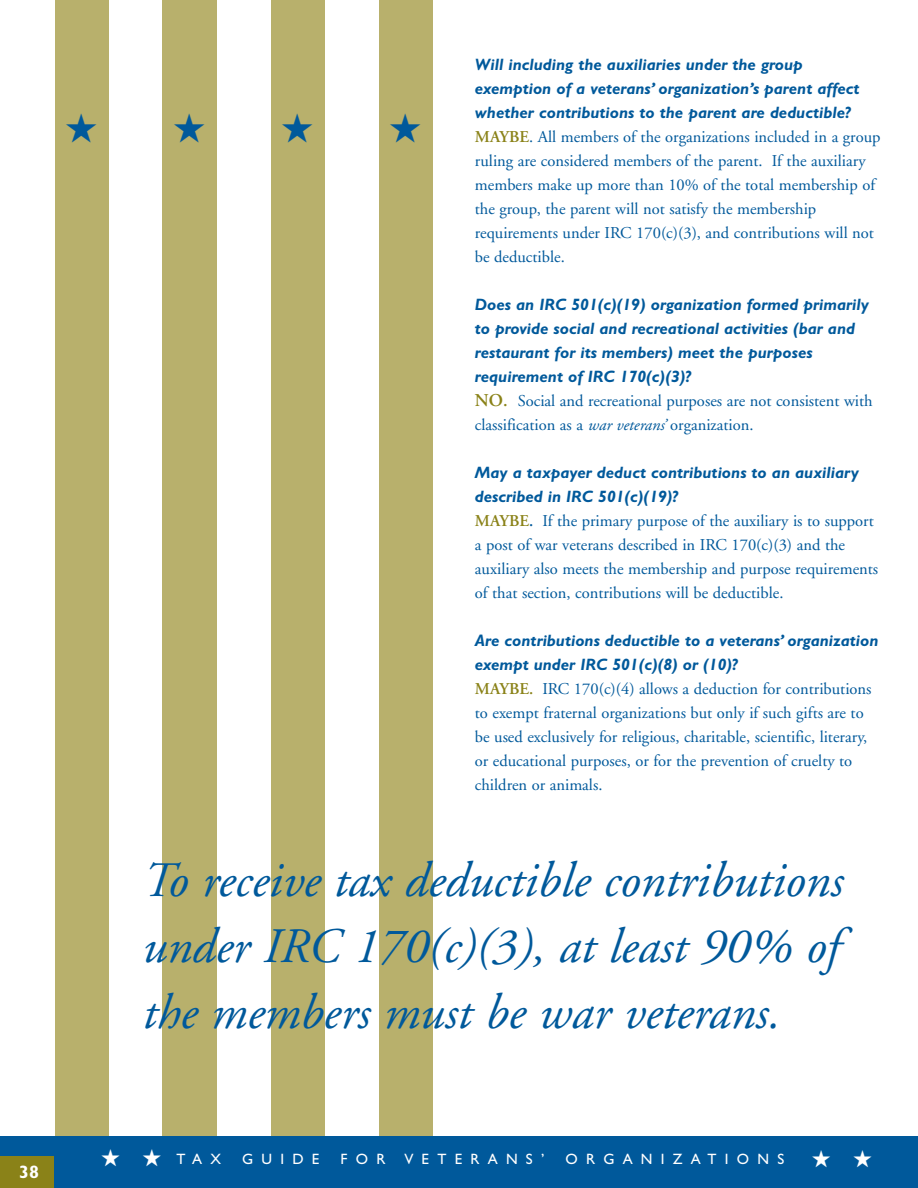
<style>
.page{position:relative;width:918px;height:1188px;background:#fff}
.page>*{position:absolute;margin:0;border:0;box-sizing:border-box;transform-origin:0 0}
.t1{font:italic 49.5px/66px "Adobe Garamond";color:#00599b;text-align:justify}
.t2{font:700 18px "Gill Sans";color:#fff}
.t3{font:16.5px/24px "Adobe Garamond";color:#00599b}
.t4{font:italic 700 16.5px/24px "Gill Sans";color:#00599b}
.t5{font:15px "Gill Sans";letter-spacing:.55em;color:#fff}
.s1{font-weight:600;color:#8a8218}
.s2{font-weight:600;font-size:18px;color:#8a8218}
.s3{font-style:italic}
.s4{font-weight:600}
</style>
<div class="page">
<div style="left:55px;top:0;width:54px;height:1170px;background:#b8b06c"></div>
<div style="left:163px;top:0;width:54px;height:1170px;background:#b8b06c"></div>
<div style="left:271px;top:0;width:54px;height:1188px;background:#b8b06c"></div>
<div style="left:379px;top:0;width:54px;height:1188px;background:#b8b06c"></div>
<div style="left:0;top:1136px;width:918px;height:52px;background:#00599b"></div>
<div style="left:0;top:1157px;width:54px;height:31px;background:#8a8218"></div>
<svg style="left:162px;top:114px;width:1px;height:29px"></svg>
<p class="t2" style="left:19px;top:1166px;width:21px">38</p>
<p class="t4" style="left:475px;top:54px;width:386px">Will including the auxiliaries under the group exemption of a veterans’ organization’s parent affect whether contributions to the parent are deductible?</p>
<p class="t3" style="left:475px;top:126px;width:407px"><span class="s1">MAYBE</span>. All members of the organizations included in a group ruling are considered members of the parent. If the auxiliary members make up more than 10% of the total membership of the group, the parent will not satisfy the membership requirements under IRC 170(c)(3), and contributions will not be deductible.</p>
<p class="t4" style="left:475px;top:294px;width:395px">Does an IRC 501(c)(19) organization formed primarily to provide social and recreational activities (bar and restaurant for its members) meet the purposes requirement of IRC 170(c)(3)?</p>
<p class="t3" style="left:475px;top:390px;width:399px"><span class="s2">NO.</span> Social and recreational purposes are not consistent with classification as a <span class="s3">war veterans’</span> organization.</p>
<p class="t4" style="left:475px;top:462px;width:385px">May a taxpayer deduct contributions to an auxiliary described in IRC 501(c)(19)?</p>
<p class="t3" style="left:475px;top:510px;width:405px"><span class="s1">MAYBE</span><span class="s4">.</span> If the primary purpose of the auxiliary is to support a post of war veterans described in IRC 170(c)(3) and the auxiliary also meets the membership and purpose requirements of that section, contributions will be deductible.</p>
<p class="t4" style="left:475px;top:630px;width:405px">Are contributions deductible to a veterans’ organization exempt under IRC 501(c)(8) or (10)?</p>
<p class="t3" style="left:475px;top:678px;width:398px"><span class="s1">MAYBE.</span> IRC 170(c)(4) allows a deduction for contributions to exempt fraternal organizations but only if such gifts are to be used exclusively for religious, charitable, scientific, literary, or educational purposes, or for the prevention of cruelty to children or animals.</p>
<h1 class="t1" style="left:141px;top:851px;width:702px">To receive tax deductible contributions under IRC 170(c)(3), at least 90% of the members must be war veterans.</h1>
<p class="t5" style="left:101px;top:1154px;width:122px">★ ★ TAX</p>
<p class="t5" style="left:242px;top:1154px;width:79px">GUIDE</p>
<p class="t5" style="left:341px;top:1154px;width:46px">FOR</p>
<p class="t5" style="left:404px;top:1154px;width:142px">VETERANS’</p>
<p class="t5" style="left:565px;top:1154px;width:309px">ORGANIZATIONS ★ ★</p>
</div>
